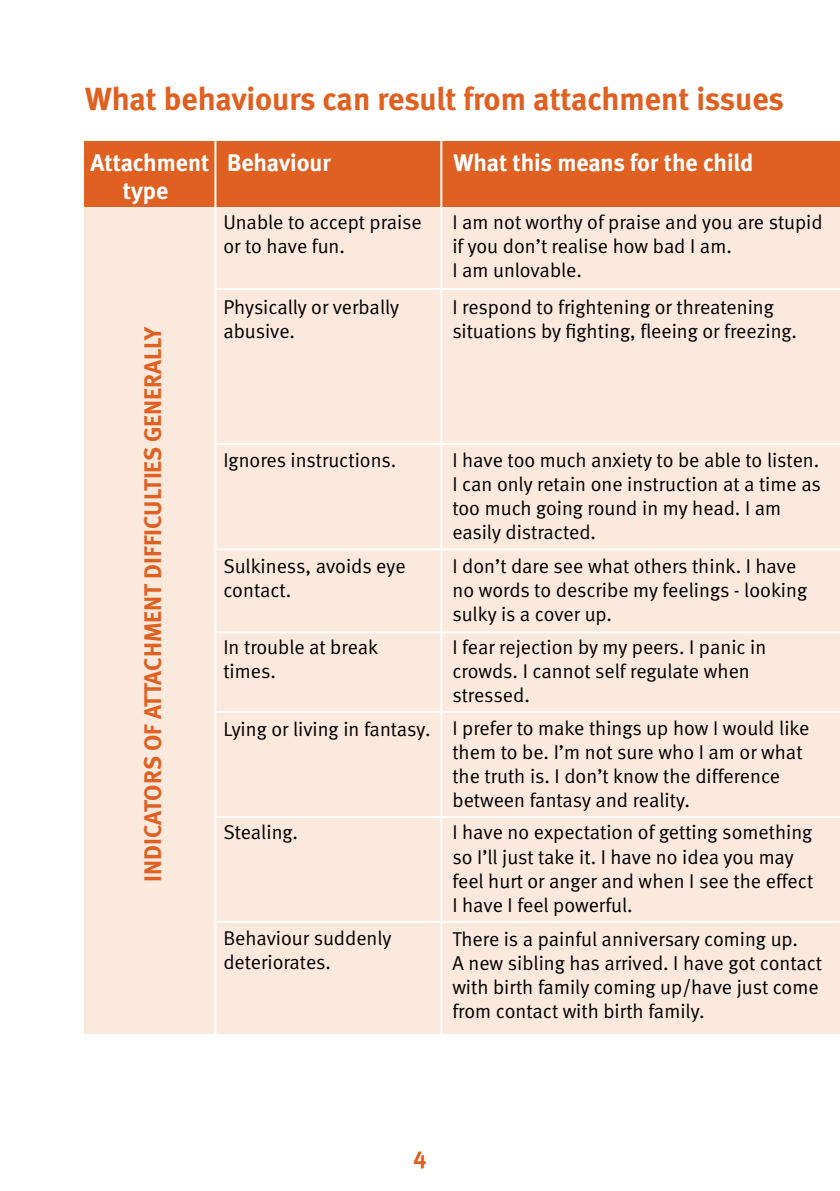
<style>
.page{position:relative;width:840px;height:1191px;background:#fff}
.page>*{position:absolute;margin:0;border:0;box-sizing:border-box;transform-origin:0 0}
.t1{font:700 32px "Meta";color:#df6020}
.t2{font:700 24px "Meta";color:#fff}
.t3{font:700 24px "Meta";color:#df6020}
.t4{font:20px/24px "Meta Normal";color:#000}
</style>
<div class="page">
<div style="left:85px;top:141px;width:754px;height:66px;background:#df6020"></div>
<div style="left:85px;top:207px;width:754px;height:826px;background:#fbe9dd"></div>
<hr style="left:440px;top:141px;width:2px;height:980px;background:#fff">
<hr style="left:214px;top:141px;width:2px;height:988px;background:#fff">
<hr style="left:215px;top:443px;width:624px;height:2px;background:#fff">
<hr style="left:215px;top:288px;width:624px;height:2px;background:#fff">
<hr style="left:216px;top:548px;width:623px;height:2px;background:#fff">
<hr style="left:215px;top:631px;width:624px;height:2px;background:#fff">
<hr style="left:216px;top:711px;width:623px;height:2px;background:#fff">
<hr style="left:216px;top:921px;width:623px;height:2px;background:#fff">
<hr style="left:215px;top:816px;width:624px;height:2px;background:#fff">
<h1 class="t1" style="left:85px;top:79px;width:699px">What behaviours can result from attachment issues</h1>
<p class="t2" style="left:90px;top:149px;width:241px">Attachment Behaviour</p>
<p class="t2" style="left:453px;top:149px;width:301px">What this means for the child</p>
<p class="t2" style="left:123px;top:177px;width:47px">type</p>
<p class="t4" style="left:223px;top:210px;width:200px">Unable to accept praise or to have fun.</p>
<p class="t4" style="left:452px;top:210px;width:371px">I am not worthy of praise and you are stupid if you don’t realise how bad I am.<br>I am unlovable.</p>
<p class="t3" style="left:138px;top:882px;width:558px;rotate:-90deg">INDICATORS OF ATTACHMENT DIFFICULTIES GENERALLY</p>
<p class="t4" style="left:223px;top:294px;width:177px">Physically or verbally abusive.</p>
<p class="t4" style="left:452px;top:294px;width:346px">I respond to frightening or threatening situations by fighting, fleeing or freezing.</p>
<p class="t4" style="left:223px;top:448px;width:174px">Ignores instructions.</p>
<p class="t4" style="left:223px;top:554px;width:183px">Sulkiness, avoids eye contact.</p>
<p class="t4" style="left:223px;top:635px;width:156px">In trouble at break times.</p>
<p class="t4" style="left:223px;top:716px;width:208px">Lying or living in fantasy.</p>
<p class="t4" style="left:223px;top:819px;width:76px">Stealing.</p>
<p class="t4" style="left:223px;top:925px;width:169px">Behaviour suddenly deteriorates.</p>
<p class="t4" style="left:452px;top:448px;width:370px">I have too much anxiety to be able to listen.<br>I can only retain one instruction at a time as too much going round in my head. I am easily distracted.</p>
<p class="t4" style="left:452px;top:554px;width:356px">I don’t dare see what others think. I have no words to describe my feelings - looking sulky is a cover up.</p>
<p class="t4" style="left:452px;top:635px;width:315px">I fear rejection by my peers. I panic in crowds. I cannot self regulate when stressed.</p>
<p class="t4" style="left:452px;top:716px;width:358px">I prefer to make things up how I would like them to be. I’m not sure who I am or what the truth is. I don’t know the difference between fantasy and reality.</p>
<p class="t4" style="left:452px;top:820px;width:362px">I have no expectation of getting something so I’ll just take it. I have no idea you may feel hurt or anger and when I see the effect I have I feel powerful.</p>
<p class="t4" style="left:452px;top:926px;width:371px">There is a painful anniversary coming up.<br>A new sibling has arrived. I have got contact with birth family coming up/have just come from contact with birth family.</p>
<p class="t3" style="left:413px;top:1141px;width:14px">4</p>
</div>
